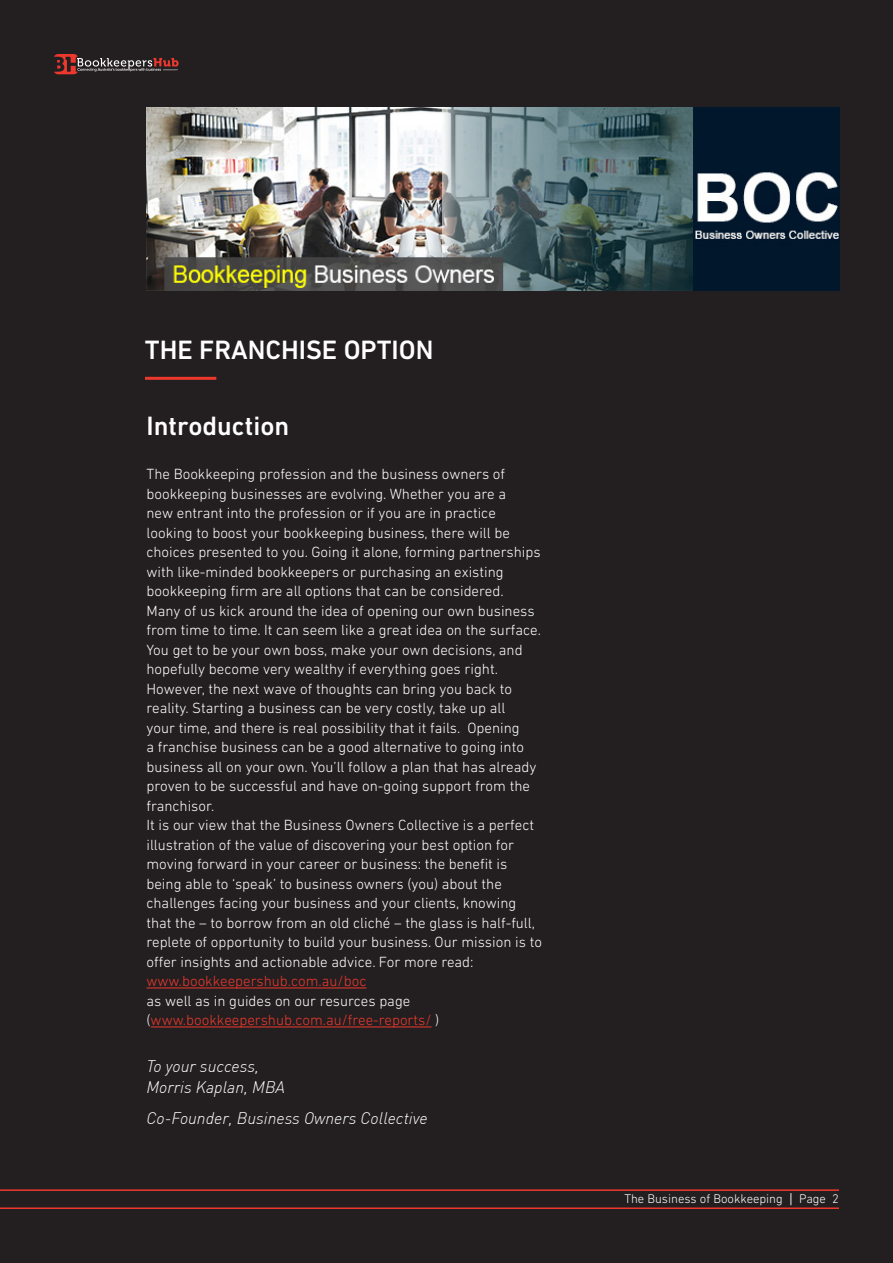
<style>
.page{position:relative;width:893px;height:1263px;background:#231f20}
.page>*{position:absolute;margin:0;border:0;box-sizing:border-box;transform-origin:0 0}
.t1{font:500 27px "DIN Next LT Pro";color:#fff}
.t2{font:italic 300 16.5px "DIN";color:#fff}
.t3{font:300 15px/19.5px "DIN Next LT Pro";color:#fff}
.t4{font:300 15px "DIN Next LT Pro";color:#ed382e}
.t5{font:300 12.75px "DIN Next LT Pro";color:#fff}
.s1{color:#fff}
.s2{font-family:"Lato";font-weight:400}
</style>
<div class="page">
<hr style="left:0;top:1189px;width:839px;height:2px;background:#ed382e">
<hr style="left:0;top:1207px;width:839px;height:2px;background:#ed382e">
<svg style="left:54px;top:54px;width:125px;height:20px"></svg>
<img style="left:146px;top:107px;width:693px;height:183px">
<hr style="left:146px;top:987px;width:220px;height:1px;background:#ed382e">
<hr style="left:151px;top:1026px;width:281px;height:1px;background:#ed382e">
<hr style="left:145px;top:377px;width:71px;height:3px;background:#ed382e">
<p class="t1" style="left:145px;top:334px;width:290px">THE FRANCHISE OPTION</p>
<p class="t1" style="left:146px;top:410px;width:144px">Introduction</p>
<p class="t3" style="left:146px;top:464px;width:396px">The Bookkeeping profession and the business owners of bookkeeping businesses are evolving. Whether you are a<br>new entrant into the profession or if you are in practice looking to boost your bookkeeping business, there will be choices presented to you. Going it alone, forming partnerships with like-minded bookkeepers or purchasing an existing bookkeeping firm are all options that can be considered.</p>
<p class="t3" style="left:146px;top:601px;width:396px">Many of us kick around the idea of opening our own business from time to time. It can seem like a great idea on the surface.<br>You get to be your own boss, make your own decisions, and hopefully become very wealthy if everything goes right.<br>However, the next wave of thoughts can bring you back to reality. Starting a business can be very costly, take up all<br>your time, and there is real possibility that it fails. Opening<br>a franchise business can be a good alternative to going into business all on your own. You’ll follow a plan that has already proven to be successful and have on-going support from the franchisor.</p>
<p class="t3" style="left:146px;top:815px;width:397px">It is our view that the Business Owners Collective is a perfect illustration of the value of discovering your best option for moving forward in your career or business: the benefit is being able to ‘speak’ to business owners (you) about the challenges facing your business and your clients, knowing that the – to borrow from an old cliché – the glass is half-full, replete of opportunity to build your business. Our mission is to offer insights and actionable advice. For more read:</p>
<p class="t4" style="left:146px;top:973px;width:221px">www.bookkeepershub.com.au/boc</p>
<p class="t3" style="left:146px;top:991px;width:265px">as well as in guides on our resurces page</p>
<p class="t4" style="left:146px;top:1012px;width:294px"><span class="s1">(</span>www.bookkeepershub.com.au/free-reports/ <span class="s1">)</span></p>
<p class="t2" style="left:146px;top:1056px;width:114px">To your success,</p>
<p class="t2" style="left:146px;top:1077px;width:140px">Morris Kaplan, MBA</p>
<p class="t2" style="left:146px;top:1108px;width:283px">Co-Founder, Business Owners Collective</p>
<p class="t5" style="left:624px;top:1191px;width:216px">The Business of Bookkeeping <span class="s2">|</span> Page 2</p>
</div>
